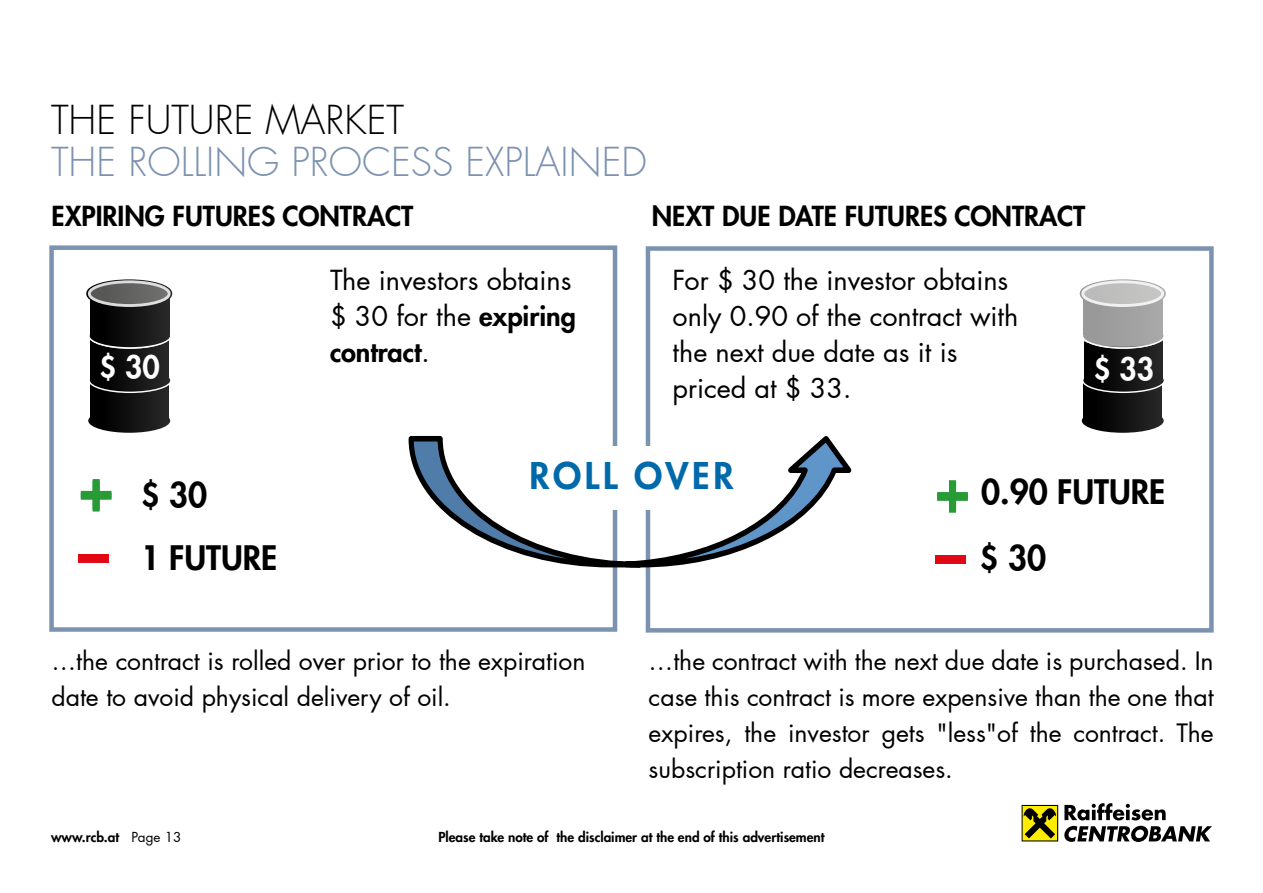
<style>
.page{position:relative;width:1263px;height:893px;background:#fff}
.page>*{position:absolute;margin:0;border:0;box-sizing:border-box;transform-origin:0 0}
.t1{font:800 60px "Futura LT Pro";color:#289b37}
.t2{font:800 60px "Futura LT Pro";color:#dc0d15}
.t3{font:800 60px "Futura LT Pro";color:#e30613}
.t4{font:300 39px "Futura LT Pro";color:#7c92b1}
.t5{font:300 39px "Futura LT Pro";color:#000}
.t6{font:800 36px "Futura LT Pro";letter-spacing:.1em;color:#0069aa}
.t7{font:800 33px/62.4px "Futura LT Pro";color:#000}
.t8{font:800 30px "Futura LT Pro";color:#fff}
.t9{font:27px/36px "Futura LT Pro";color:#000}
.t10{font:800 27px "Futura LT Pro";color:#000}
.t11{font:24.75px/36px "Futura LT Pro";color:#000}
.t12{font:800 13.5px "Futura LT Pro";color:#000}
.s1{font-weight:800}
.s2{font-weight:400}
</style>
<div class="page">
<svg style="left:1022px;top:805px;width:36px;height:36px"></svg>
<div style="left:1022px;top:806px;width:35px;height:34px;background:#ffed00"></div>
<svg style="left:1023px;top:808px;width:33px;height:30px"></svg>
<svg style="left:1064px;top:803px;width:102px;height:17px"></svg>
<svg style="left:1064px;top:826px;width:148px;height:16px"></svg>
<svg style="left:86px;top:279px;width:87px;height:154px;background:#424242"></svg>
<div style="left:49px;top:245px;width:568px;height:387px;border:4px solid #7c92b1"></div>
<div style="left:646px;top:246px;width:568px;height:387px;border:4px solid #7c92b1"></div>
<svg style="left:1081px;top:347px;width:83px;height:86px;background:#282828"></svg>
<svg style="left:408px;top:433px;width:444px;height:136px"></svg>
<div style="left:519px;top:446px;width:225px;height:63px;background:#fff"></div>
<svg style="left:1079px;top:279px;width:87px;height:68px"></svg>
<h2 class="t5" style="left:51px;top:94px;width:355px">THE FUTURE MARKET</h2>
<h2 class="t4" style="left:51px;top:136px;width:597px">THE ROLLING PROCESS EXPLAINED</h2>
<p class="t10" style="left:52px;top:196px;width:363px">EXPIRING FUTURES CONTRACT</p>
<p class="t10" style="left:652px;top:196px;width:435px">NEXT DUE DATE FUTURES CONTRACT</p>
<p class="t9" style="left:330px;top:262px;width:247px">The investors obtains $ 30 for the <span class="s1">expiring contract</span>.</p>
<p class="t9" style="left:673px;top:262px;width:347px">For $ 30 the investor obtains only 0.90 of the contract with the next due date as it is priced at $ 33.</p>
<p class="t8" style="left:99px;top:345px;width:62px">$ 30</p>
<p class="t8" style="left:1093px;top:346px;width:62px">$ 33</p>
<h1 class="t1" style="left:79px;top:444px;width:36px">+</h1>
<h1 class="t2" style="left:79px;top:511px;width:31px">–</h1>
<h3 class="t6" style="left:529px;top:448px;width:205px">ROLL OVER</h3>
<h3 class="t7" style="left:141px;top:463px;width:138px">$ 30<br>1 FUTURE</h3>
<h1 class="t1" style="left:935px;top:443px;width:36px">+</h1>
<h1 class="t3" style="left:935px;top:510px;width:31px">–</h1>
<h3 class="t7" style="left:980px;top:458px;width:187px;line-height:65.6px">0.90 FUTURE $ 30</h3>
<p class="t11" style="left:52px;top:643px;width:535px">…the contract is rolled over prior to the expiration date to avoid physical delivery of oil.</p>
<p class="t11" style="left:649px;top:643px;width:566px;text-align:justify">…the contract with the next due date is purchased. In case this contract is more expensive than the one that expires, the investor gets "less"of the contract. The subscription ratio decreases.</p>
<p class="t12" style="left:51px;top:827px;width:132px">www.rcb.at <span class="s2">Page 13</span></p>
<p class="t12" style="left:438px;top:827px;width:388px">Please take note of the disclaimer at the end of this advertisement</p>
</div>
